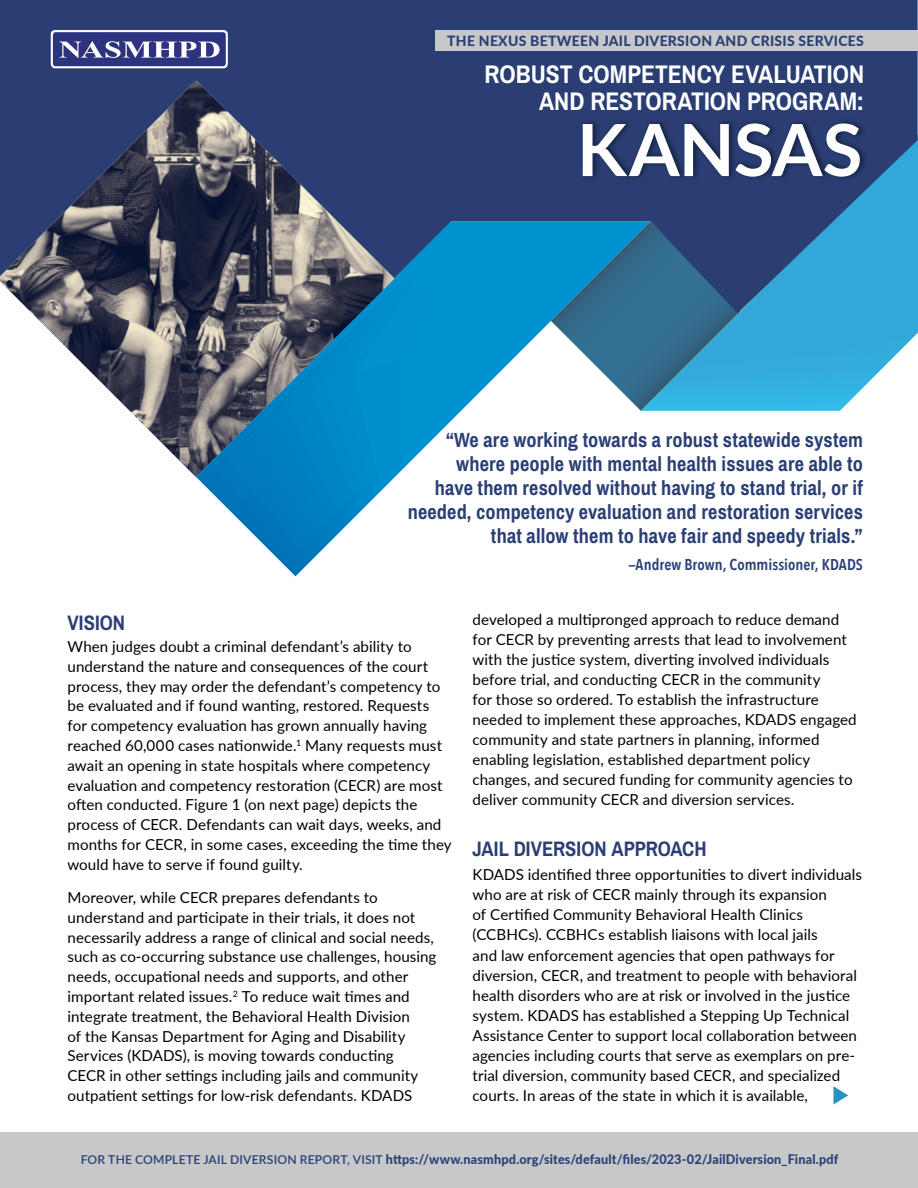
<style>
.page{position:relative;width:918px;height:1188px;background:#fff}
.page>*{position:absolute;margin:0;border:0;box-sizing:border-box;transform-origin:0 0}
.t1{font:700 72px "Lato";letter-spacing:-.01em;color:#fff}
.t2{font:700 25.5px/27.8px "Archivo Narrow";color:#fff;text-align:right}
.t3{font:700 21px "Archivo Narrow";letter-spacing:.005em;color:#2b3f75}
.t4{font:700 20.55px/24px "Archivo Narrow";letter-spacing:.005em;color:#2b3f75;text-align:right}
.t5{font:600 15.6px "Avenir Next Condensed";color:#2b3f75}
.t6{font:15.15px/19.8px "Lato";letter-spacing:.005em;color:#000}
.t7{font:800 14.1px "Lato";letter-spacing:.02em;color:#2b3f75}
.t8{font:800 13.2px "Lato";letter-spacing:.01em;color:#2b3f75;scale:.96 1}
.s1{font-weight:600;font-size:12.15px}
</style>
<div class="page">
<svg style="left:196px;top:313px;width:355px;height:263px"></svg>
<svg style="left:551px;top:313px;width:90px;height:98px"></svg>
<svg style="left:641px;top:313px;width:277px;height:98px;background:#49a9d1"></svg>
<svg style="left:0;top:0;width:918px;height:313px;background:#275287"></svg>
<svg style="left:395px;top:221px;width:56px;height:256px;background:#2094c9"></svg>
<img style="left:0;top:80px;width:395px;height:397px">
<div style="left:579px;top:118px;width:288px;height:64px;background:#000;opacity:.44"></div>
<div style="left:435px;top:30px;width:483px;height:21px;background:#c7c8ca"></div>
<svg style="left:51px;top:30px;width:177px;height:38px"></svg>
<svg style="left:833px;top:1086px;width:15px;height:18px"></svg>
<div style="left:0;top:1132px;width:918px;height:56px;background:#c7c8ca"></div>
<p class="t7" style="left:447px;top:30px;width:418px">THE NEXUS BETWEEN JAIL DIVERSION AND CRISIS SERVICES</p>
<h2 class="t2" style="left:485px;top:60px;width:381px">ROBUST COMPETENCY EVALUATION<br>AND RESTORATION PROGRAM:</h2>
<h1 class="t1" style="left:577px;top:97px;width:287px">KANSAS</h1>
<p class="t4" style="left:408px;top:428px;width:457px">“We are working towards a robust statewide system where people with mental health issues are able to<br>have them resolved without having to stand trial, or if needed, competency evaluation and restoration services that allow them to have fair and speedy trials.”</p>
<p class="t5" style="left:628px;top:551px;width:236px">—Andrew Brown, Commissioner, KDADS</p>
<h3 class="t3" style="left:68px;top:610px;width:59px">VISION</h3>
<p class="t6" style="left:68px;top:636px;width:386px">When judges doubt a criminal defendant’s ability to understand the nature and consequences of the court process, they may order the defendant’s competency to be evaluated and if found wanting, restored. Requests for competency evaluation has grown annually having reached 60,000 cases nationwide.<sup>1</sup> Many requests must await an opening in state hospitals where competency evaluation and competency restoration (CECR) are most often conducted. Figure 1 (on next page) depicts the process of CECR. Defendants can wait days, weeks, and months for CECR, in some cases, exceeding the time they would have to serve if found guilty.</p>
<p class="t6" style="left:68px;top:887px;width:371px">Moreover, while CECR prepares defendants to understand and participate in their trials, it does not necessarily address a range of clinical and social needs, such as co-occurring substance use challenges, housing needs, occupational needs and supports, and other important related issues.<sup>2</sup> To reduce wait times and integrate treatment, the Behavioral Health Division<br>of the Kansas Department for Aging and Disability Services (KDADS), is moving towards conducting<br>CECR in other settings including jails and community outpatient settings for low-risk defendants. KDADS</p>
<p class="t6" style="left:473px;top:609px;width:386px">developed a multipronged approach to reduce demand for CECR by preventing arrests that lead to involvement with the justice system, diverting involved individuals before trial, and conducting CECR in the community<br>for those so ordered. To establish the infrastructure needed to implement these approaches, KDADS engaged community and state partners in planning, informed enabling legislation, established department policy changes, and secured funding for community agencies to deliver community CECR and diversion services.</p>
<h3 class="t3" style="left:472px;top:836px;width:236px">JAIL DIVERSION APPROACH</h3>
<p class="t6" style="left:472px;top:864px;width:391px">KDADS identified three opportunities to divert individuals who are at risk of CECR mainly through its expansion<br>of Certified Community Behavioral Health Clinics (CCBHCs). CCBHCs establish liaisons with local jails<br>and law enforcement agencies that open pathways for diversion, CECR, and treatment to people with behavioral health disorders who are at risk or involved in the justice system. KDADS has established a Stepping Up Technical Assistance Center to support local collaboration between agencies including courts that serve as exemplars on pre&shy;trial diversion, community based CECR, and specialized courts. In areas of the state in which it is available,</p>
<p class="t8" style="left:81px;top:1149px;width:791px"><span class="s1">FOR THE COMPLETE JAIL DIVERSION REPORT, VISIT</span> https://www.nasmhpd.org/sites/default/files/2023-02/JailDiversion_Final.pdf</p>
</div>
